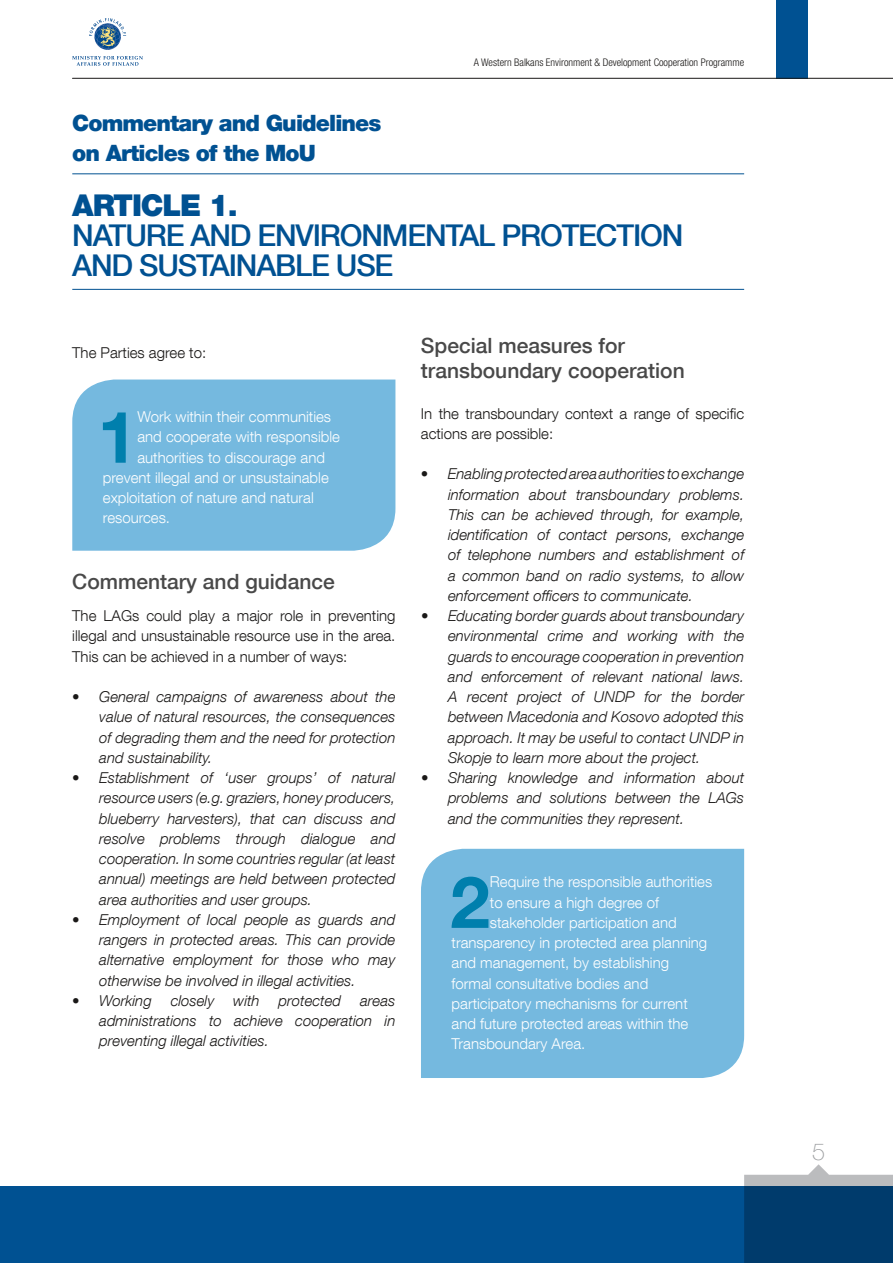
<style>
.page{position:relative;width:893px;height:1263px;background:#fff}
.page>*{position:absolute;margin:0;border:0;box-sizing:border-box;transform-origin:0 0}
.t1{font:700 71.7px "Helvetica Neue LT Com";color:#007fad}
.t2{font:500 30px/30px "Helvetica Neue LT Com";letter-spacing:-.04em;color:#005192}
.t3{font:900 30px "Helvetica Neue LT Com";letter-spacing:-.04em;color:#005192}
.t4{font:100 23.4px "Helvetica Neue LT Com";color:#9b9d9f}
.t5{font:900 22.5px/30px "Helvetica Neue LT Com";letter-spacing:-.04em;color:#005192}
.t6{font:500 21px/25.2px "Helvetica Neue LT Com";color:#494949}
.t7{font:italic 300 15px/20.2px "Helvetica Neue LT Com";color:#1a1817;text-align:justify}
.t8{font:300 15px "Helvetica Neue LT Com";color:#fff}
.t9{font:300 15px/20.2px "Helvetica Neue LT Com";color:#1a1817;text-align:justify}
.t10{font:300 condensed 10.5px "Helvetica Neue LT Com";color:#1a1817}
</style>
<div class="page">
<div style="left:776px;top:0;width:31px;height:78px;background:#005192"></div>
<div style="left:0;top:1186px;width:893px;height:77px;background:#005192"></div>
<svg style="left:744px;top:1164px;width:149px;height:99px;background:#305e84"></svg>
<hr style="left:72px;top:78px;width:821px;height:1px;background:#1a1817">
<svg style="left:72px;top:56px;width:71px;height:10px"></svg>
<svg style="left:89px;top:18px;width:37px;height:31px"></svg>
<hr style="left:72px;top:174px;width:672px;height:1px;background:#005192">
<hr style="left:72px;top:289px;width:672px;height:1px;background:#005192">
<div style="left:72px;top:379px;width:323px;height:172px;background:#75b9df"></div>
<div style="left:421px;top:849px;width:323px;height:229px;background:#75b9df"></div>
<p class="t10" style="left:474px;top:56px;width:272px">A Western Balkans Environment &amp; Development Cooperation Programme</p>
<h3 class="t5" style="left:72px;top:108px;width:311px">Commentary and Guidelines on Articles of the MoU</h3>
<h2 class="t3" style="left:72px;top:188px;width:167px">ARTICLE 1.</h2>
<h2 class="t2" style="left:72px;top:220px;width:613px">NATURE AND ENVIRONMENTAL PROTECTION<br>AND SUSTAINABLE USE</h2>
<p class="t9" style="left:72px;top:342px;width:135px">The Parties agree to:</p>
<h1 class="t1" style="left:98px;top:392px;width:41px">1</h1>
<p class="t8" style="left:137px;top:408px;width:195px">Work within their communities</p>
<p class="t8" style="left:137px;top:428px;width:204px">and cooperate with responsible</p>
<p class="t8" style="left:137px;top:448px;width:189px">authorities to discourage and</p>
<p class="t8" style="left:103px;top:468px;width:227px">prevent illegal and or unsustainable</p>
<p class="t8" style="left:103px;top:489px;width:212px">exploitation of nature and natural</p>
<p class="t8" style="left:103px;top:509px;width:69px">resources.</p>
<h3 class="t6" style="left:72px;top:569px;width:264px">Commentary and guidance</h3>
<p class="t9" style="left:72px;top:605px;width:325px">The LAGs could play a major role in preventing illegal and unsustainable resource use in the area.<br>This can be achieved in a number of ways:</p>
<p class="t7" style="left:99px;top:686px;width:298px;text-indent:-27px">• General campaigns of awareness about the value of natural resources, the consequences of degrading them and the need for protection and sustainability.</p>
<p class="t7" style="left:99px;top:767px;width:298px;text-indent:-27px">• Establishment of ‘user groups’ of natural resource users (e.g. graziers, honey producers, blueberry harvesters), that can discuss and resolve problems through dialogue and cooperation. In some countries regular (at least annual) meetings are held between protected area authorities and user groups.</p>
<p class="t7" style="left:99px;top:909px;width:298px;text-indent:-27px">• Employment of local people as guards and rangers in protected areas. This can provide alternative employment for those who may otherwise be involved in illegal activities.</p>
<p class="t7" style="left:72px;top:990px;width:81px">• Working</p>
<p class="t7" style="left:171px;top:990px;width:45px">closely</p>
<p class="t7" style="left:233px;top:990px;width:28px">with</p>
<p class="t7" style="left:279px;top:990px;width:64px">protected</p>
<p class="t7" style="left:99px;top:990px;width:298px;text-indent:261px">areas administrations to achieve cooperation in preventing illegal activities.</p>
<h3 class="t6" style="left:421px;top:332px;width:265px">Special measures for transboundary cooperation</h3>
<p class="t9" style="left:421px;top:403px;width:325px">In the transboundary context a range of specific actions are possible:</p>
<p class="t7" style="left:448px;top:464px;width:298px;text-indent:-27px">• Enablingprotectedareaauthoritiestoexchange information about transboundary problems.<br>This can be achieved through, for example, identification of contact persons, exchange of telephone numbers and establishment of a common band on radio systems, to allow enforcement officers to communicate.</p>
<p class="t7" style="left:448px;top:605px;width:298px;text-indent:-27px">• Educating border guards about transboundary environmental crime and working with the guards to encourage cooperation in prevention and enforcement of relevant national laws.<br>A recent project of UNDP for the border between Macedonia and Kosovo adopted this approach. It may be useful to contact UNDP in Skopje to learn more about the project.</p>
<p class="t7" style="left:448px;top:767px;width:298px;text-indent:-27px">• Sharing knowledge and information about problems and solutions between the LAGs and the communities they represent.</p>
<h1 class="t1" style="left:450px;top:857px;width:41px">2</h1>
<p class="t8" style="left:490px;top:873px;width:224px">Require the responsible authorities</p>
<p class="t8" style="left:490px;top:893px;width:170px">to ensure a high degree of</p>
<p class="t8" style="left:490px;top:913px;width:188px">stakeholder participation and</p>
<p class="t8" style="left:452px;top:933px;width:257px">transparency in protected area planning</p>
<p class="t8" style="left:452px;top:954px;width:219px">and management, by establishing</p>
<p class="t8" style="left:452px;top:974px;width:198px">formal consultative bodies and</p>
<p class="t8" style="left:452px;top:994px;width:238px">participatory mechanisms for current</p>
<p class="t8" style="left:452px;top:1014px;width:238px">and future protected areas within the</p>
<p class="t8" style="left:452px;top:1035px;width:135px">Transboundary Area.</p>
<h3 class="t4" style="left:812px;top:1138px;width:15px">5</h3>
</div>
